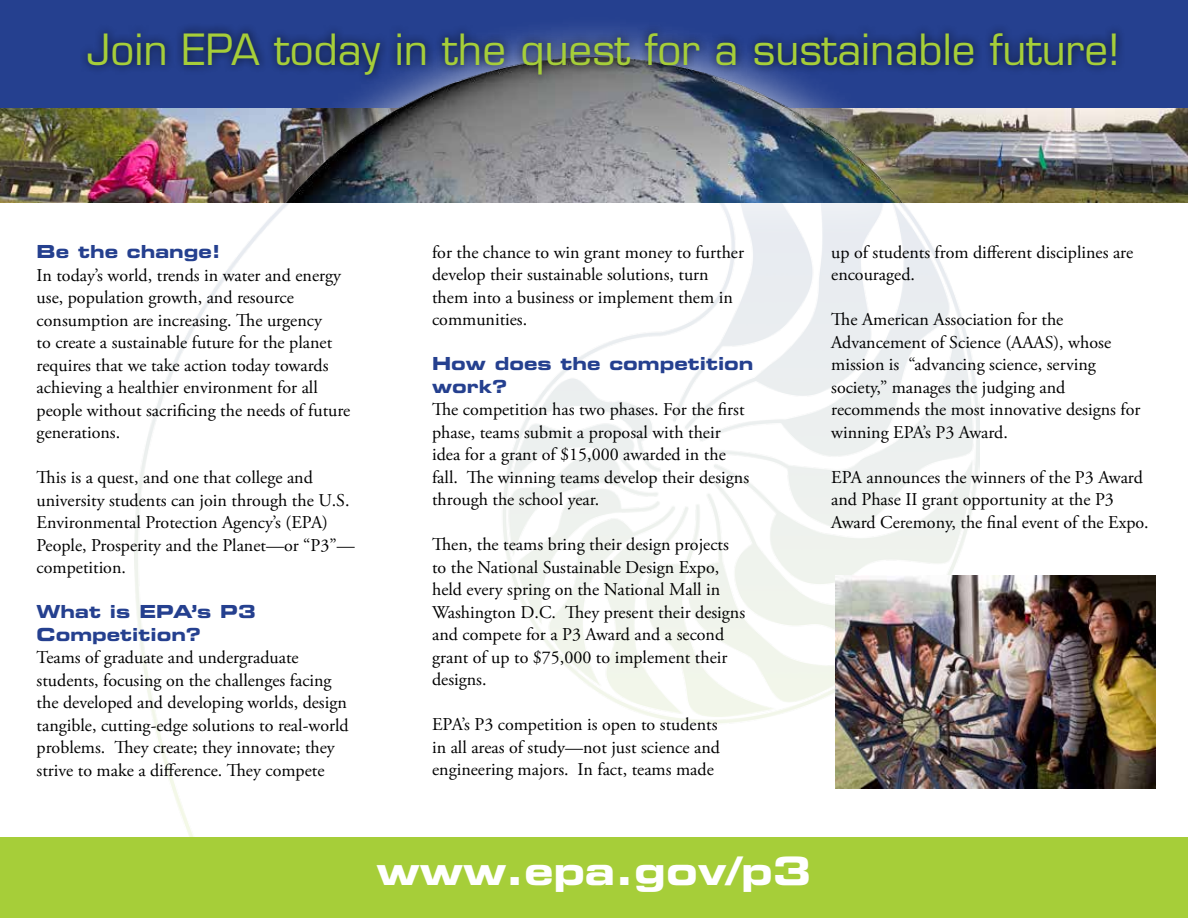
<style>
.page{position:relative;width:1188px;height:918px;background:#fff}
.page>*{position:absolute;margin:0;border:0;box-sizing:border-box;transform-origin:0 0}
.t1{font:42px "Eurostile";color:#a6ce39}
.t2{font:39px "Eurostile Bold Extended Two";color:#fff}
.t3{font:18px/22.5px "Adobe Garamond Pro";color:#000}
.t4{font:18px/22.5px "Eurostile Bold Extended Two";color:#25408f}
</style>
<div class="page">
<img style="left:135px;top:202px;width:844px;height:635px">
<img style="left:835px;top:576px;width:320px;height:213px">
<div style="left:0;top:837px;width:1188px;height:81px;background:#a6ce39"></div>
<div style="left:0;top:0;width:1188px;height:202px;background:#25408f"></div>
<img style="left:996px;top:108px;width:192px;height:94px">
<img style="left:0;top:108px;width:192px;height:94px">
<div style="left:248px;top:13px;width:692px;height:234px;background:#fff;opacity:.75"></div>
<img style="left:192px;top:83px;width:804px;height:119px">
<div style="left:79px;top:23px;width:1046px;height:60px;background:#000;opacity:.75"></div>
<h1 class="t1" style="left:87px;top:24px;width:1034px">Join EPA today in the quest for a sustainable future!</h1>
<p class="t4" style="left:37px;top:240px;width:186px">Be the change!</p>
<p class="t3" style="left:37px;top:265px;width:315px">In today’s world, trends in water and energy use, population growth, and resource consumption are increasing. The urgency<br>to create a sustainable future for the planet requires that we take action today towards achieving a healthier environment for all people without sacrificing the needs of future generations.</p>
<p class="t3" style="left:37px;top:467px;width:320px">This is a quest, and one that college and university students can join through the U.S.<br>Environmental Protection Agency’s (EPA)<br>People, Prosperity and the Planet—or “P3”— competition.</p>
<p class="t4" style="left:37px;top:600px;width:221px">What is EPA’s P3<br>Competition?</p>
<p class="t3" style="left:37px;top:647px;width:314px">Teams of graduate and undergraduate students, focusing on the challenges facing the developed and developing worlds, design tangible, cutting-edge solutions to real-world problems. They create; they innovate; they strive to make a difference. They compete</p>
<p class="t3" style="left:432px;top:241px;width:313px">for the chance to win grant money to further develop their sustainable solutions, turn them into a business or implement them in communities.</p>
<p class="t4" style="left:432px;top:352px;width:323px">How does the competition work?</p>
<p class="t3" style="left:432px;top:399px;width:319px">The competition has two phases. For the first phase, teams submit a proposal with their idea for a grant of $15,000 awarded in the fall. The winning teams develop their designs through the school year.</p>
<p class="t3" style="left:432px;top:534px;width:315px">Then, the teams bring their design projects to the National Sustainable Design Expo, held every spring on the National Mall in Washington D.C. They present their designs and compete for a P3 Award and a second grant of up to $75,000 to implement their designs.</p>
<p class="t3" style="left:432px;top:714px;width:289px">EPA’s P3 competition is open to students in all areas of study—not just science and engineering majors. In fact, teams made</p>
<p class="t3" style="left:831px;top:241px;width:304px">up of students from different disciplines are encouraged.</p>
<p class="t3" style="left:831px;top:309px;width:311px">The American Association for the Advancement of Science (AAAS), whose mission is “advancing science, serving society,” manages the judging and recommends the most innovative designs for winning EPA’s P3 Award.</p>
<p class="t3" style="left:831px;top:466px;width:319px">EPA announces the winners of the P3 Award and Phase II grant opportunity at the P3<br>Award Ceremony, the final event of the Expo.</p>
<h2 class="t2" style="left:376px;top:843px;width:437px">www.epa.gov/p3</h2>
</div>
